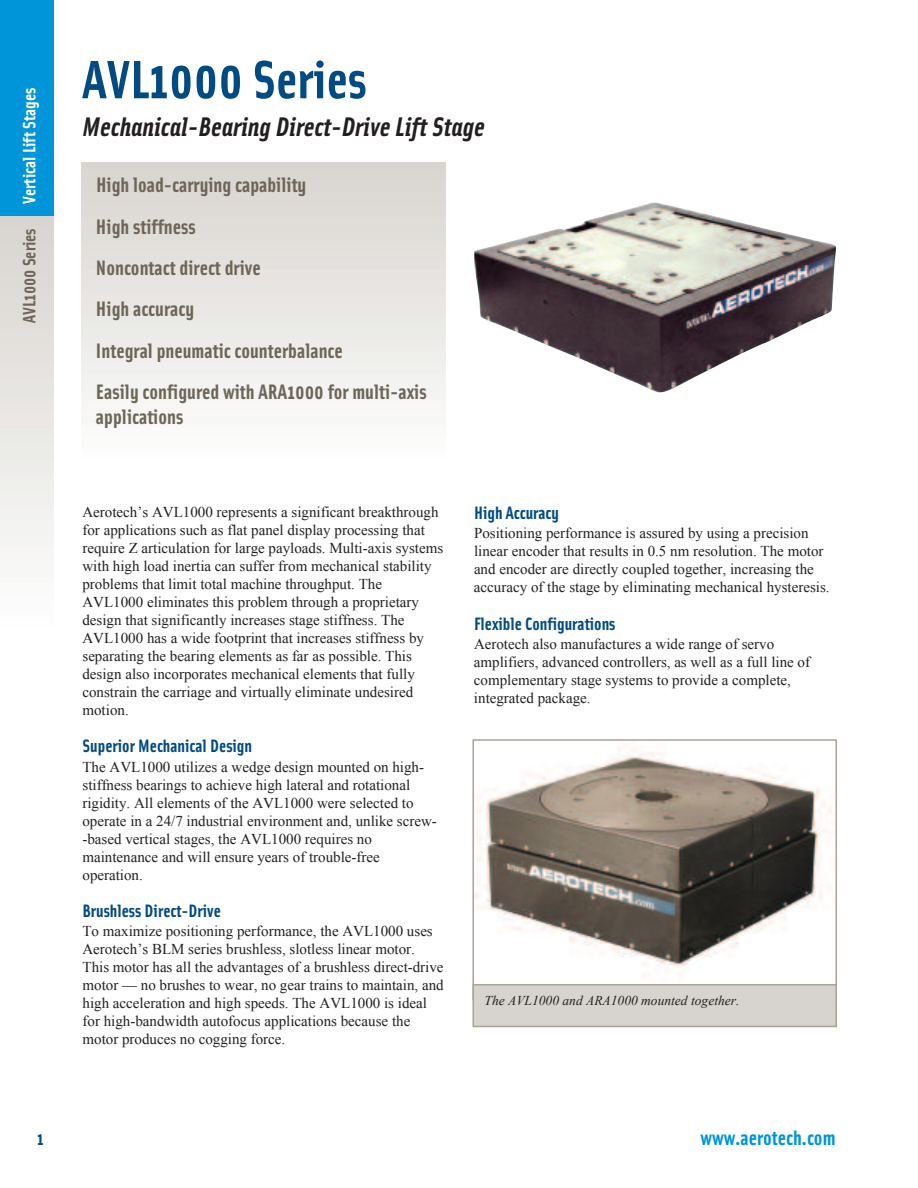
<style>
.page{position:relative;width:918px;height:1188px;background:#fff}
.page>*{position:absolute;margin:0;border:0;box-sizing:border-box;transform-origin:0 0}
.t1{font:700 54px "Solex";color:#004b84}
.t2{font:italic 700 27px "Solex";color:#231f20}
.t3{font:700 21px/41.4px "Solex";color:#6d6658}
.t4{font:700 21px "Solex";color:#0095d9}
.t5{font:700 18px "Solex";color:#004b84}
.t6{font:700 18px "Solex";color:#fff}
.t7{font:700 18px "Solex";color:#6d6658}
.t8{font:15px/18px "Times New Roman";color:#231f20}
.t9{font:italic 13.5px "Times New Roman";color:#231f20}
</style>
<div class="page">
<div style="left:0;top:216px;width:54px;height:418px;background:linear-gradient(to bottom,#d8d4cf,#fdfefd)"></div>
<div style="left:0;top:0;width:54px;height:216px;background:#0095d9"></div>
<img style="left:474px;top:203px;width:362px;height:190px">
<div style="left:81px;top:162px;width:365px;height:302px;background:linear-gradient(to bottom,#d8d4cf,#fdfdfd)"></div>
<img style="left:475px;top:746px;width:359px;height:232px">
<div style="left:472px;top:739px;width:365px;height:262px;border:2px solid #a9a39a"></div>
<div style="left:474px;top:986px;width:362px;height:40px;background:#d7d4cf"></div>
<div style="left:472px;top:984px;width:365px;height:43px;border:2px solid #a9a39a"></div>
<p class="t6" style="left:19px;top:204px;width:117px;rotate:-90deg">Vertical Lift Stages</p>
<p class="t7" style="left:19px;top:323px;width:96px;rotate:-90deg">AVL1000 Series</p>
<h1 class="t1" style="left:82px;top:48px;width:286px">AVL1000 Series</h1>
<h2 class="t2" style="left:82px;top:111px;width:404px">Mechanical-Bearing Direct-Drive Lift Stage</h2>
<h3 class="t3" style="left:96px;top:164px;width:332px">High load-carrying capability<br>High stiffness<br>Noncontact direct drive<br>High accuracy<br>Integral pneumatic counterbalance<br>Easily configured with ARA1000 for multi-axis</h3>
<h3 class="t3" style="left:96px;top:396px;width:89px">applications</h3>
<p class="t8" style="left:82px;top:503px;width:362px">Aerotech’s AVL1000 represents a significant breakthrough for applications such as flat panel display processing that require Z articulation for large payloads. Multi-axis systems with high load inertia can suffer from mechanical stability problems that limit total machine throughput. The AVL1000 eliminates this problem through a proprietary design that significantly increases stage stiffness. The AVL1000 has a wide footprint that increases stiffness by separating the bearing elements as far as possible. This design also incorporates mechanical elements that fully constrain the carriage and virtually eliminate undesired motion.</p>
<p class="t5" style="left:82px;top:735px;width:171px">Superior Mechanical Design</p>
<p class="t8" style="left:82px;top:758px;width:356px">The AVL1000 utilizes a wedge design mounted on high&shy;stiffness bearings to achieve high lateral and rotational rigidity. All elements of the AVL1000 were selected to operate in a 24/7 industrial environment and, unlike screw--based vertical stages, the AVL1000 requires no maintenance and will ensure years of trouble-free operation.</p>
<p class="t5" style="left:82px;top:900px;width:140px">Brushless Direct-Drive</p>
<p class="t8" style="left:82px;top:922px;width:363px">To maximize positioning performance, the AVL1000 uses Aerotech’s BLM series brushless, slotless linear motor.<br>This motor has all the advantages of a brushless direct-drive motor — no brushes to wear, no gear trains to maintain, and high acceleration and high speeds. The AVL1000 is ideal for high-bandwidth autofocus applications because the motor produces no cogging force.</p>
<p class="t5" style="left:474px;top:502px;width:87px">High Accuracy</p>
<p class="t8" style="left:474px;top:524px;width:357px">Positioning performance is assured by using a precision linear encoder that results in 0.5 nm resolution. The motor and encoder are directly coupled together, increasing the accuracy of the stage by eliminating mechanical hysteresis.</p>
<p class="t5" style="left:474px;top:613px;width:143px">Flexible Configurations</p>
<p class="t8" style="left:474px;top:635px;width:338px">Aerotech also manufactures a wide range of servo amplifiers, advanced controllers, as well as a full line of complementary stage systems to provide a complete, integrated package.</p>
<p class="t9" style="left:484px;top:993px;width:256px">The AVL1000 and ARA1000 mounted together.</p>
<p class="t5" style="left:37px;top:1129px;width:8px">1</p>
<h3 class="t4" style="left:700px;top:1126px;width:137px">www.aerotech.com</h3>
</div>
